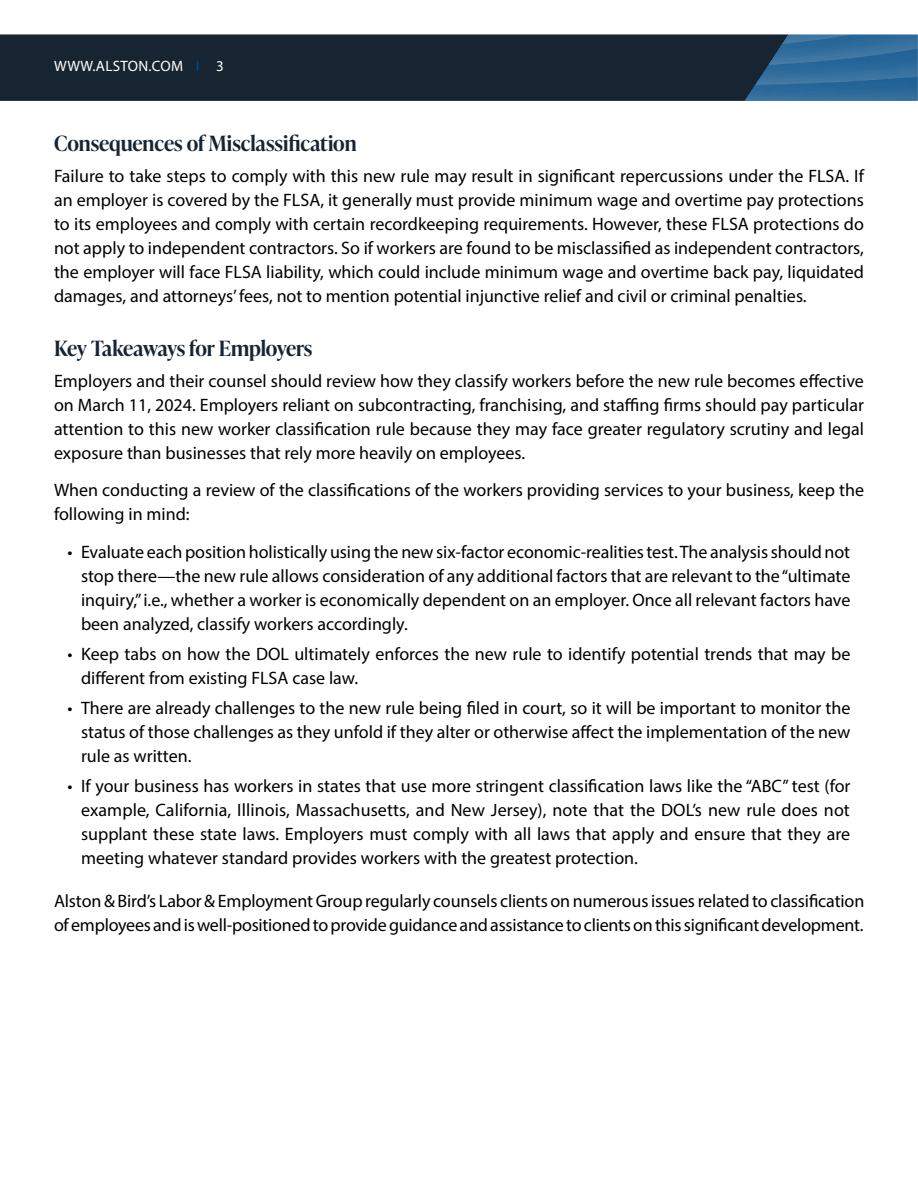
<style>
.page{position:relative;width:918px;height:1188px;background:#fff}
.page>*{position:absolute;margin:0;border:0;box-sizing:border-box;transform-origin:0 0}
.t1{font:600 21px "Ivy Presto Headline";letter-spacing:-.005em;color:#172532}
.t2{font:18px/24px "Myriad Pro";color:#000;text-align:justify}
.t3{font:15px "Myriad Pro";letter-spacing:.02em;color:#fff}
.s1{color:#004b87}
</style>
<div class="page">
<div style="left:0;top:34px;width:789px;height:67px;background:#172532"></div>
<img style="left:745px;top:35px;width:173px;height:66px">
<p class="t3" style="left:54px;top:56px;width:171px">WWW.ALSTON.COM <span class="s1">I</span> 3</p>
<p class="t1" style="left:54px;top:128px;width:304px">Consequences of Misclassification</p>
<p class="t2" style="left:54px;top:164px;width:812px">Failure to take steps to comply with this new rule may result in significant repercussions under the FLSA. If an employer is covered by the FLSA, it generally must provide minimum wage and overtime pay protections to its employees and comply with certain recordkeeping requirements. However, these FLSA protections do not apply to independent contractors. So if workers are found to be misclassified as independent contractors, the employer will face FLSA liability, which could include minimum wage and overtime back pay, liquidated damages, and attorneys’ fees, not to mention potential injunctive relief and civil or criminal penalties.</p>
<p class="t1" style="left:54px;top:333px;width:260px">Key Takeaways for Employers</p>
<p class="t2" style="left:54px;top:368px;width:812px">Employers and their counsel should review how they classify workers before the new rule becomes effective on March 11, 2024. Employers reliant on subcontracting, franchising, and staffing firms should pay particular attention to this new worker classification rule because they may face greater regulatory scrutiny and legal exposure than businesses that rely more heavily on employees.</p>
<p class="t2" style="left:54px;top:478px;width:812px">When conducting a review of the classifications of the workers providing services to your business, keep the following in mind:</p>
<p class="t2" style="left:81px;top:539px;width:771px;text-indent:-14px">• Evaluate each position holistically using the new six-factor economic-realities test. The analysis should not stop there—the new rule allows consideration of any additional factors that are relevant to the “ultimate inquiry,” i.e., whether a worker is economically dependent on an employer. Once all relevant factors have been analyzed, classify workers accordingly.</p>
<p class="t2" style="left:81px;top:641px;width:771px;text-indent:-14px">• Keep tabs on how the DOL ultimately enforces the new rule to identify potential trends that may be different from existing FLSA case law.</p>
<p class="t2" style="left:81px;top:695px;width:771px;text-indent:-14px">• There are already challenges to the new rule being filed in court, so it will be important to monitor the status of those challenges as they unfold if they alter or otherwise affect the implementation of the new rule as written.</p>
<p class="t2" style="left:81px;top:773px;width:771px;text-indent:-14px">• If your business has workers in states that use more stringent classification laws like the “ABC” test (for example, California, Illinois, Massachusetts, and New Jersey), note that the DOL’s new rule does not supplant these state laws. Employers must comply with all laws that apply and ensure that they are meeting whatever standard provides workers with the greatest protection.</p>
<p class="t2" style="left:54px;top:889px;width:812px">Alston &amp; Bird’s Labor &amp; Employment Group regularly counsels clients on numerous issues related to classification of employees and is well-positioned to provide guidance and assistance to clients on this significant development.</p>
</div>
